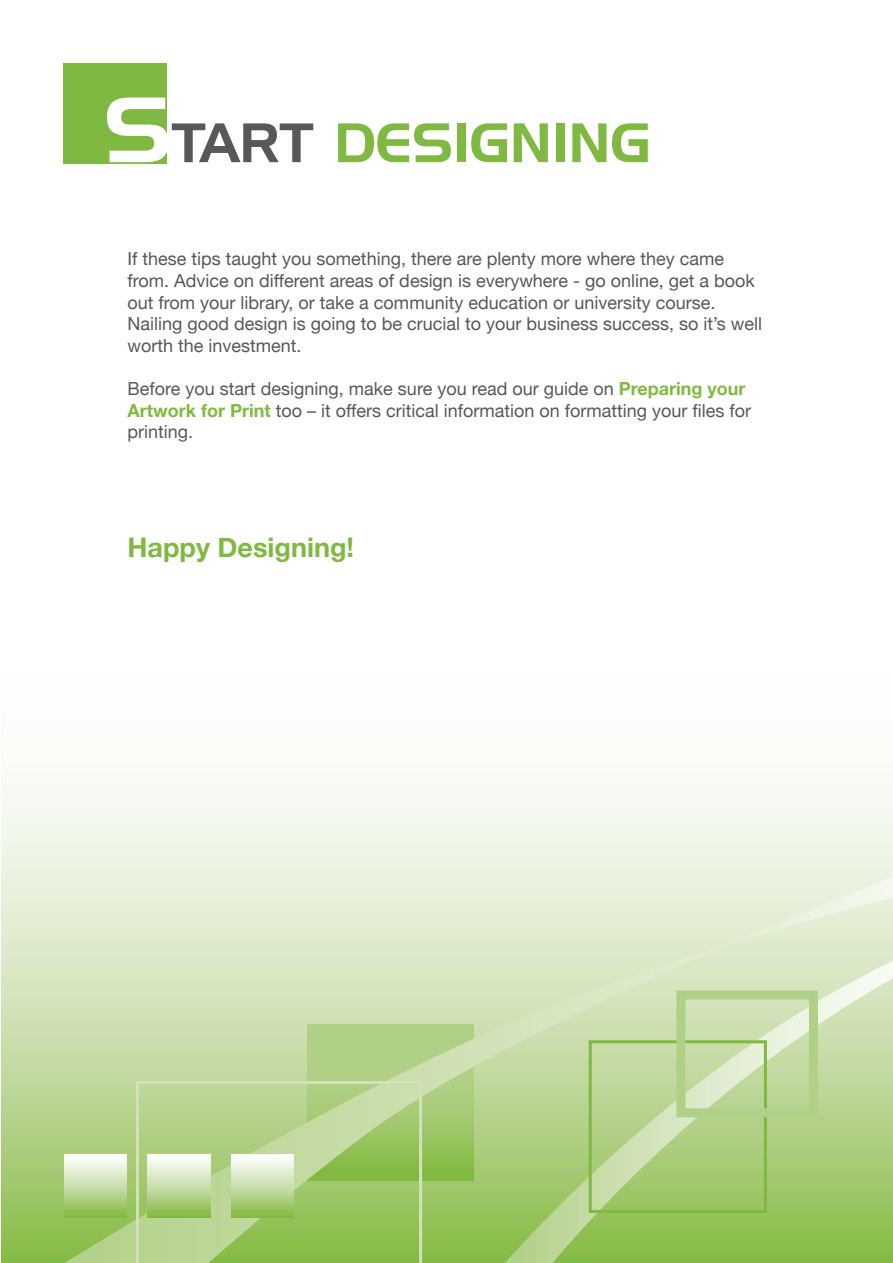
<style>
.page{position:relative;width:893px;height:1263px;background:#fff}
.page>*{position:absolute;margin:0;border:0;box-sizing:border-box;transform-origin:0 0}
.t1{font:54px "Handel Gothic BT";color:#80b941}
.SUBHEADING{font:700 27px "Helvetica Neue";color:#80b941}
.SUBHEADING-2{font:18px/21.6px "Helvetica Neue";color:#57585a}
.s1{font-size:90px;color:#fff}
.s2{color:#57585a}
.s3{font-weight:700;color:#80b941}
</style>
<div class="page">
<div style="left:63px;top:63px;width:104px;height:100px;background:#80b941"></div>
<div style="left:2px;top:647px;width:891px;height:616px;background:linear-gradient(to bottom,#fff,#96c25d)"></div>
<svg style="left:65px;top:877px;width:828px;height:386px;background:#d0e2b6"></svg>
<svg style="left:505px;top:961px;width:388px;height:302px;background:#b7d490"></svg>
<div style="left:589px;top:1040px;width:178px;height:173px;border:3px solid #80b941"></div>
<div style="left:676px;top:990px;width:142px;height:127px;border:9px solid #b1d087"></div>
<div style="left:64px;top:1155px;width:63px;height:62px;background:linear-gradient(to bottom,#fff,#8bbc4b)"></div>
<svg style="left:136px;top:1081px;width:286px;height:182px;background:#afd084"></svg>
<p class="t1" style="left:104px;top:110px;width:266px"><span class="s1">S</span><span class="s2">TART</span> DESIGNING</p>
<p class="SUBHEADING-2" style="left:128px;top:248px;width:636px">If these tips taught you something, there are plenty more where they came from. Advice on different areas of design is everywhere - go online, get a book out from your library, or take a community education or university course.<br>Nailing good design is going to be crucial to your business success, so it’s well worth the investment.</p>
<p class="SUBHEADING-2" style="left:128px;top:378px;width:625px">Before you start designing, make sure you read our guide on <span class="s3">Preparing your<br>Artwork for Print</span> too – it offers critical information on formatting your files for printing.</p>
<p class="SUBHEADING" style="left:128px;top:531px;width:228px">Happy Designing!</p>
</div>
